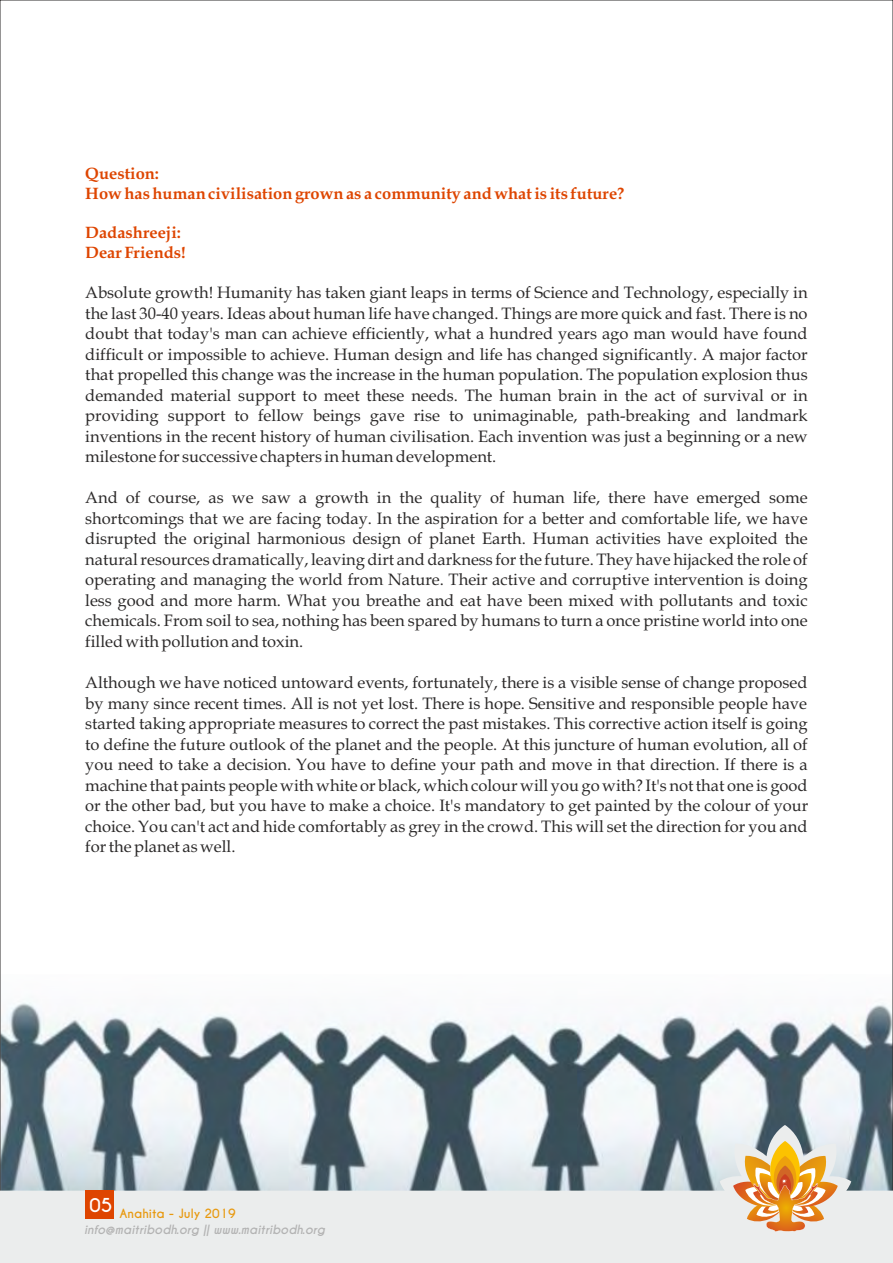
<style>
.page{position:relative;width:893px;height:1263px;background:#fff}
.page>*{position:absolute;margin:0;border:0;box-sizing:border-box;transform-origin:0 0}
.t1{font:700 18px "Caviar Dreams";color:#fff}
.t2{font:16.5px/20.5px "Book Antiqua";color:#2b2929;text-align:justify}
.t3{font:700 16.5px/19.6px "Book Antiqua";color:#de4500}
.t4{font:italic 700 12px "Caviar Dreams";color:#b3b3b3}
.t5{font:700 12px "Caviar Dreams";color:#e8990f}
</style>
<div class="page">
<img style="left:2px;top:1001px;width:889px;height:124px">
<svg style="left:0;top:1125px;width:893px;height:138px;background:#c7ced2"></svg>
<svg style="left:770px;top:1141px;width:30px;height:59px"></svg>
<svg style="left:733px;top:1155px;width:105px;height:76px;background:#e9b779"></svg>
<div style="left:85px;top:1190px;width:29px;height:29px;background:#de4500"></div>
<p class="t3" style="left:85px;top:166px;width:541px">Question:<br>How has human civilisation grown as a community and what is its future?</p>
<p class="t3" style="left:85px;top:224px;width:102px">Dadashreeji:<br>Dear Friends!</p>
<p class="t2" style="left:85px;top:284px;width:724px">Absolute growth! Humanity has taken giant leaps in terms of Science and Technology, especially in the last 30-40 years. Ideas about human life have changed. Things are more quick and fast. There is no doubt that today's man can achieve efficiently, what a hundred years ago man would have found difficult or impossible to achieve. Human design and life has changed significantly. A major factor that propelled this change was the increase in the human population. The population explosion thus demanded material support to meet these needs. The human brain in the act of survival or in providing support to fellow beings gave rise to unimaginable, path-breaking and landmark inventions in the recent history of human civilisation. Each invention was just a beginning or a new milestone for successive chapters in human development.</p>
<p class="t2" style="left:85px;top:489px;width:724px">And of course, as we saw a growth in the quality of human life, there have emerged some shortcomings that we are facing today. In the aspiration for a better and comfortable life, we have disrupted the original harmonious design of planet Earth. Human activities have exploited the natural resources dramatically, leaving dirt and darkness for the future. They have hijacked the role of operating and managing the world from Nature. Their active and corruptive intervention is doing less good and more harm. What you breathe and eat have been mixed with pollutants and toxic chemicals. From soil to sea, nothing has been spared by humans to turn a once pristine world into one filled with pollution and toxin.</p>
<p class="t2" style="left:85px;top:674px;width:725px">Although we have noticed untoward events, fortunately, there is a visible sense of change proposed by many since recent times. All is not yet lost. There is hope. Sensitive and responsible people have started taking appropriate measures to correct the past mistakes. This corrective action itself is going to define the future outlook of the planet and the people. At this juncture of human evolution, all of you need to take a decision. You have to define your path and move in that direction. If there is a machine that paints people with white or black, which colour will you go with? It's not that one is good or the other bad, but you have to make a choice. It's mandatory to get painted by the colour of your choice. You can't act and hide comfortably as grey in the crowd. This will set the direction for you and for the planet as well.</p>
<p class="t1" style="left:89px;top:1198px;width:24px">05</p>
<p class="t4" style="left:84px;top:1225px;width:243px">info@maitribodh.org || www.maitribodh.org</p>
<p class="t5" style="left:119px;top:1209px;width:118px">Anahita - July 2019</p>
</div>
